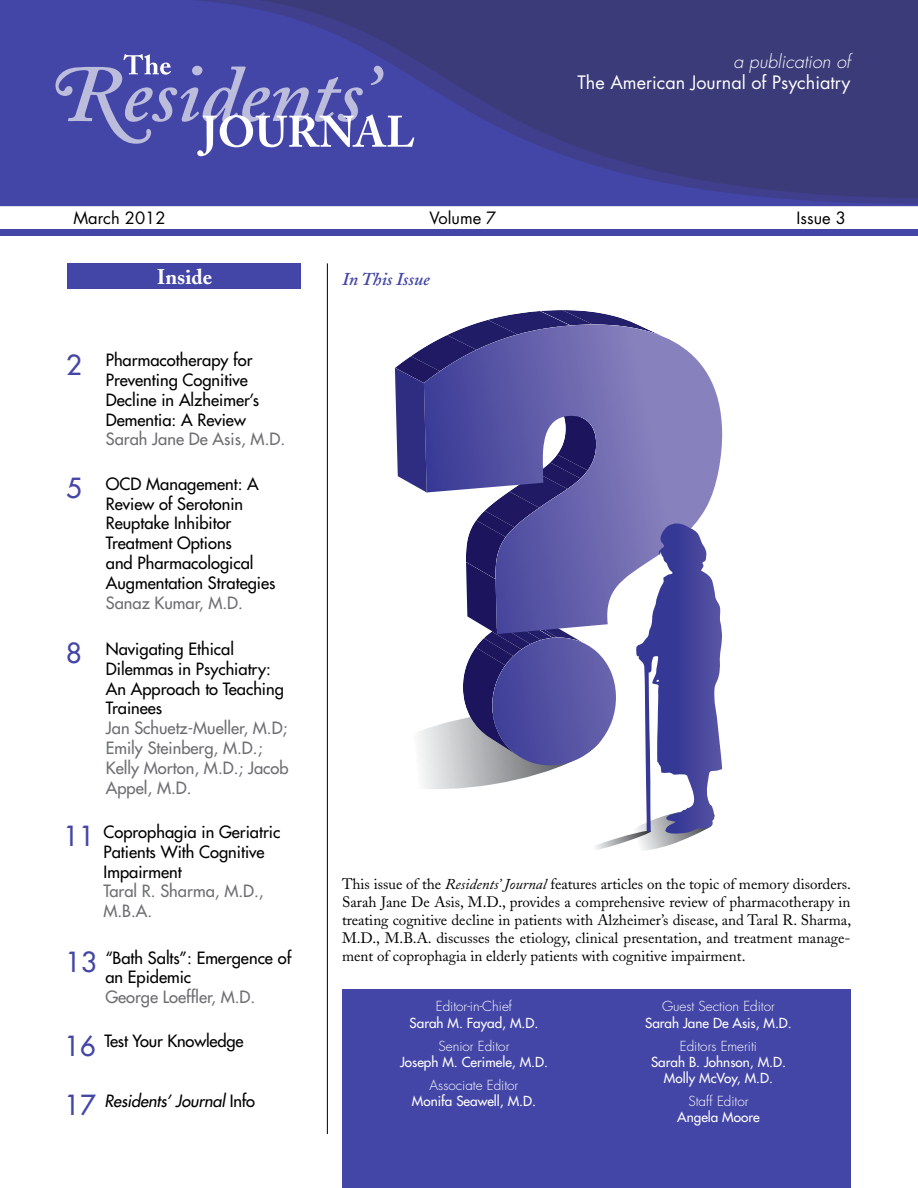
<style>
.page{position:relative;width:918px;height:1188px;background:#fff}
.page>*{position:absolute;margin:0;border:0;box-sizing:border-box;transform-origin:0 0}
.t1{font:27px "Futura";color:#4446a7}
.t2{font:700 21px "Adobe Caslon";color:#fff}
.t3{font:18px "Futura";color:#fff}
.t4{font:italic 300 18px "Futura";color:#fff}
.t5{font:italic 600 18px "Adobe Caslon";color:#4446a7}
.t6{font:16.5px/19.8px "Futura";color:#000}
.t7{font:16.5px/19.8px "Futura";color:#6d6e71}
.t8{font:16.5px "Futura";color:#000}
.t9{font:italic 16.5px "Futura";letter-spacing:-.01em;color:#000}
.t10{font:15px/18px "Adobe Caslon";color:#000;text-align:justify}
.t11{font:13.5px/16.2px "Futura";color:#fff;text-align:center}
.t12{font:300 13.5px "Futura";color:#fff}
.s1{font-style:normal}
.s2{font-style:italic}
</style>
<div class="page">
<img style="left:0;top:0;width:918px;height:207px">
<div style="left:68px;top:263px;width:234px;height:26px;background:#4446a7"></div>
<div style="left:0;top:230px;width:918px;height:6px;background:#4446a7"></div>
<svg style="left:56px;top:54px;width:358px;height:102px"></svg>
<hr style="left:327px;top:263px;width:1px;height:871px;background:#000">
<div style="left:342px;top:989px;width:508px;height:199px;background:#4446a7"></div>
<svg style="left:394px;top:310px;width:329px;height:541px"></svg>
<p class="t4" style="left:733px;top:50px;width:119px">a publication of</p>
<p class="t3" style="left:577px;top:71px;width:275px">The American Journal of Psychiatry</p>
<p class="t8" style="left:74px;top:207px;width:94px">March 2012</p>
<p class="t8" style="left:430px;top:207px;width:68px">Volume 7</p>
<p class="t8" style="left:797px;top:207px;width:51px">Issue 3</p>
<p class="t2" style="left:157px;top:264px;width:57px">Inside</p>
<p class="t5" style="left:342px;top:269px;width:89px">In This Issue</p>
<h1 class="t1" style="left:66px;top:348px;width:17px">2</h1>
<p class="t6" style="left:106px;top:350px;width:155px">Pharmacotherapy for<br>Preventing Cognitive<br>Decline in Alzheimer’s<br>Dementia: A Review</p>
<p class="t7" style="left:106px;top:430px;width:181px">Sarah Jane De Asis, M.D.</p>
<h1 class="t1" style="left:66px;top:471px;width:17px">5</h1>
<p class="t6" style="left:106px;top:474px;width:171px">OCD Management: A<br>Review of Serotonin<br>Reuptake Inhibitor<br>Treatment Options<br>and Pharmacological<br>Augmentation Strategies</p>
<p class="t7" style="left:106px;top:593px;width:139px">Sanaz Kumar, M.D.</p>
<h1 class="t1" style="left:66px;top:636px;width:17px">8</h1>
<p class="t6" style="left:106px;top:639px;width:180px">Navigating Ethical<br>Dilemmas in Psychiatry:<br>An Approach to Teaching<br>Trainees</p>
<p class="t7" style="left:106px;top:718px;width:184px">Jan Schuetz-Mueller, M.D;<br>Emily Steinberg, M.D.;<br>Kelly Morton, M.D.; Jacob<br>Appel, M.D.</p>
<h1 class="t1" style="left:64px;top:819px;width:33px">11</h1>
<p class="t6" style="left:104px;top:822px;width:178px">Coprophagia in Geriatric<br>Patients With Cognitive<br>Impairment</p>
<p class="t7" style="left:104px;top:882px;width:162px">Taral R. Sharma, M.D.,<br>M.B.A.</p>
<h1 class="t1" style="left:66px;top:945px;width:33px">13</h1>
<p class="t6" style="left:105px;top:948px;width:187px">“Bath Salts”: Emergence of an Epidemic</p>
<p class="t7" style="left:105px;top:987px;width:151px">George Loeffler, M.D.</p>
<h1 class="t1" style="left:64px;top:1029px;width:33px">16</h1>
<p class="t6" style="left:104px;top:1032px;width:141px">Test Your Knowledge</p>
<h1 class="t1" style="left:64px;top:1089px;width:33px">17</h1>
<p class="t9" style="left:104px;top:1091px;width:152px">Residents’ Journal <span class="s1">Info</span></p>
<p class="t10" style="left:342px;top:875px;width:511px">This issue of the <span class="s2">Residents’ Journal</span> features articles on the topic of memory disorders.<br>Sarah Jane De Asis, M.D., provides a comprehensive review of pharmacotherapy in treating cognitive decline in patients with Alzheimer’s disease, and Taral R. Sharma, M.D., M.B.A. discusses the etiology, clinical presentation, and treatment manage&shy;ment of coprophagia in elderly patients with cognitive impairment.</p>
<p class="t12" style="left:436px;top:998px;width:78px">Editor-in-Chief</p>
<p class="t11" style="left:410px;top:1015px;width:130px">Sarah M. Fayad, M.D.</p>
<p class="t12" style="left:439px;top:1037px;width:72px">Senior Editor</p>
<p class="t11" style="left:400px;top:1054px;width:149px">Joseph M. Cerimele, M.D.</p>
<p class="t12" style="left:430px;top:1077px;width:90px">Associate Editor</p>
<p class="t11" style="left:412px;top:1093px;width:126px">Monifa Seawell, M.D.</p>
<p class="t12" style="left:662px;top:998px;width:114px">Guest Section Editor</p>
<p class="t11" style="left:645px;top:1015px;width:148px">Sarah Jane De Asis, M.D.</p>
<p class="t12" style="left:680px;top:1037px;width:79px">Editors Emeriti</p>
<p class="t11" style="left:651px;top:1054px;width:136px">Sarah B. Johnson, M.D.<br>Molly McVoy, M.D.</p>
<p class="t12" style="left:688px;top:1093px;width:62px">Staff Editor</p>
<p class="t11" style="left:677px;top:1109px;width:84px">Angela Moore</p>
</div>
